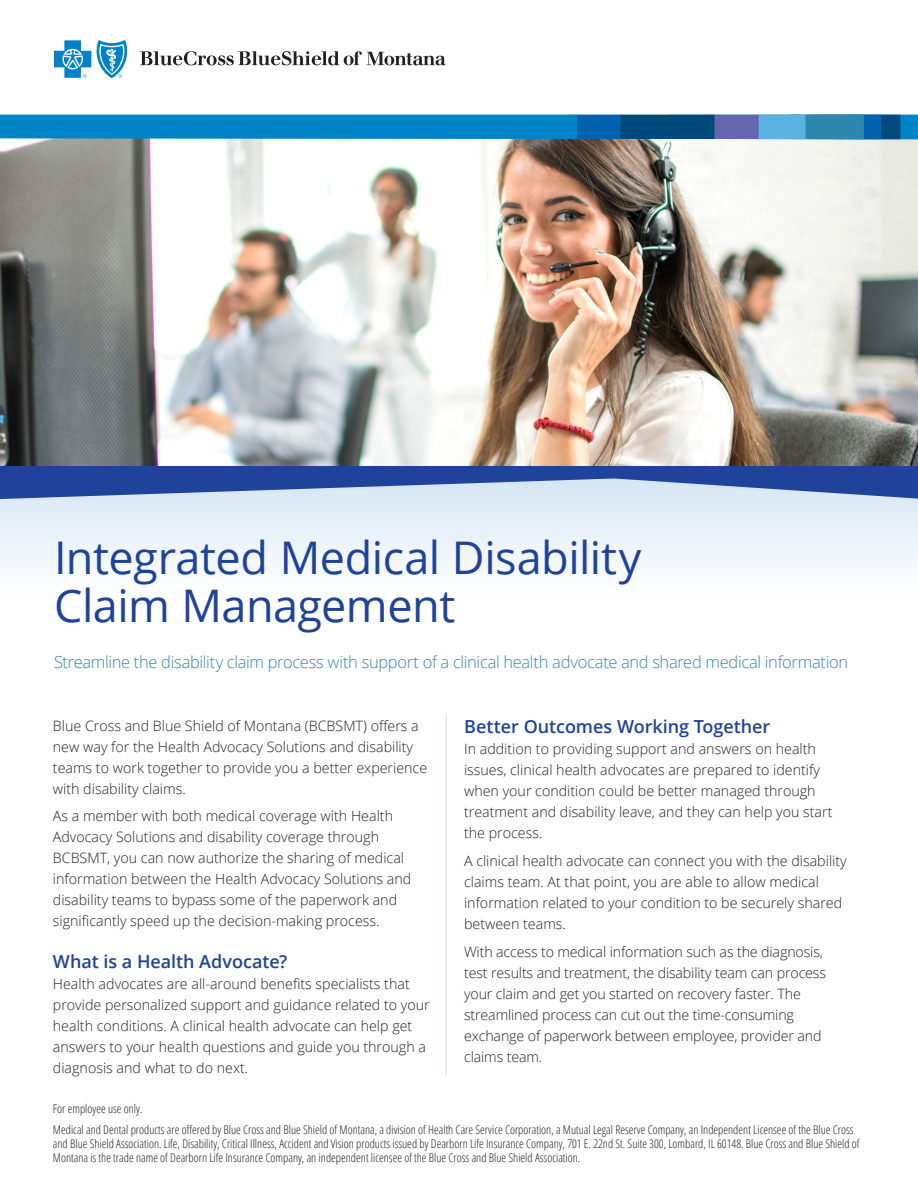
<style>
.page{position:relative;width:918px;height:1188px;background:#fff}
.page>*{position:absolute;margin:0;border:0;box-sizing:border-box;transform-origin:0 0}
.BCBS_Headline{font:45px/48px "Open Sans";letter-spacing:-.01em;color:#1f439b}
.BCBS_Subhead_1{font:600 18px "Open Sans";letter-spacing:-.005em;color:#1f439b}
.BCBS_Intro_Paragraph{font:300 16.5px "Open Sans";letter-spacing:-.02em;color:#2e88ad}
.BCBS_Body_Copy{font:300 14.25px/21px "Open Sans";color:#231f20}
.BCBS_Disclaimers{font:300 condensed 12px/14.2px "Open Sans";color:#231f20}
</style>
<div class="page">
<svg style="left:0;top:499px;width:918px;height:68px;fill:#e8f1f9"></svg>
<hr style="left:446px;top:713px;width:1px;height:362px;background:#ddedf8">
<img style="left:0;top:139px;width:918px;height:327px">
<div style="left:0;top:466px;width:918px;height:6px;background:#1f439b"></div>
<svg style="left:0;top:472px;width:918px;height:27px"></svg>
<svg style="left:0;top:115px;width:918px;height:24px"></svg>
<svg style="left:140px;top:51px;width:305px;height:14px"></svg>
<svg style="left:54px;top:40px;width:74px;height:38px"></svg>
<p class="BCBS_Headline" style="left:54px;top:533px;width:589px">Integrated Medical Disability<br>Claim Management</p>
<p class="BCBS_Intro_Paragraph" style="left:54px;top:651px;width:796px">Streamline the disability claim process with support of a clinical health advocate and shared medical information</p>
<p class="BCBS_Body_Copy" style="left:53px;top:714px;width:376px">Blue Cross and Blue Shield of Montana (BCBSMT) offers a new way for the Health Advocacy Solutions and disability teams to work together to provide you a better experience with disability claims.</p>
<p class="BCBS_Body_Copy" style="left:53px;top:805px;width:360px">As a member with both medical coverage with Health Advocacy Solutions and disability coverage through BCBSMT, you can now authorize the sharing of medical information between the Health Advocacy Solutions and disability teams to bypass some of the paperwork and significantly speed up the decision-making process.</p>
<p class="BCBS_Subhead_1" style="left:53px;top:949px;width:236px">What is a Health Advocate?</p>
<p class="BCBS_Body_Copy" style="left:53px;top:973px;width:378px">Health advocates are all-around benefits specialists that provide personalized support and guidance related to your health conditions. A clinical health advocate can help get answers to your health questions and guide you through a diagnosis and what to do next.</p>
<p class="BCBS_Subhead_1" style="left:464px;top:715px;width:308px">Better Outcomes Working Together</p>
<p class="BCBS_Body_Copy" style="left:464px;top:738px;width:370px">In addition to providing support and answers on health issues, clinical health advocates are prepared to identify when your condition could be better managed through treatment and disability leave, and they can help you start the process.</p>
<p class="BCBS_Body_Copy" style="left:464px;top:850px;width:384px">A clinical health advocate can connect you with the disability claims team. At that point, you are able to allow medical information related to your condition to be securely shared between teams.</p>
<p class="BCBS_Body_Copy" style="left:464px;top:941px;width:364px">With access to medical information such as the diagnosis, test results and treatment, the disability team can process your claim and get you started on recovery faster. The streamlined process can cut out the time-consuming exchange of paperwork between employee, provider and claims team.</p>
<p class="BCBS_Disclaimers" style="left:53px;top:1101px;width:91px">For employee use only.</p>
<p class="BCBS_Disclaimers" style="left:53px;top:1122px;width:808px">Medical and Dental products are offered by Blue Cross and Blue Shield of Montana, a division of Health Care Service Corporation, a Mutual Legal Reserve Company, an Independent Licensee of the Blue Cross and Blue Shield Association. Life, Disability, Critical Illness, Accident and Vision products issued by Dearborn Life Insurance Company, 701 E. 22nd St. Suite 300, Lombard, IL 60148. Blue Cross and Blue Shield of<br>Montana is the trade name of Dearborn Life Insurance Company, an independent licensee of the Blue Cross and Blue Shield Association.</p>
</div>
